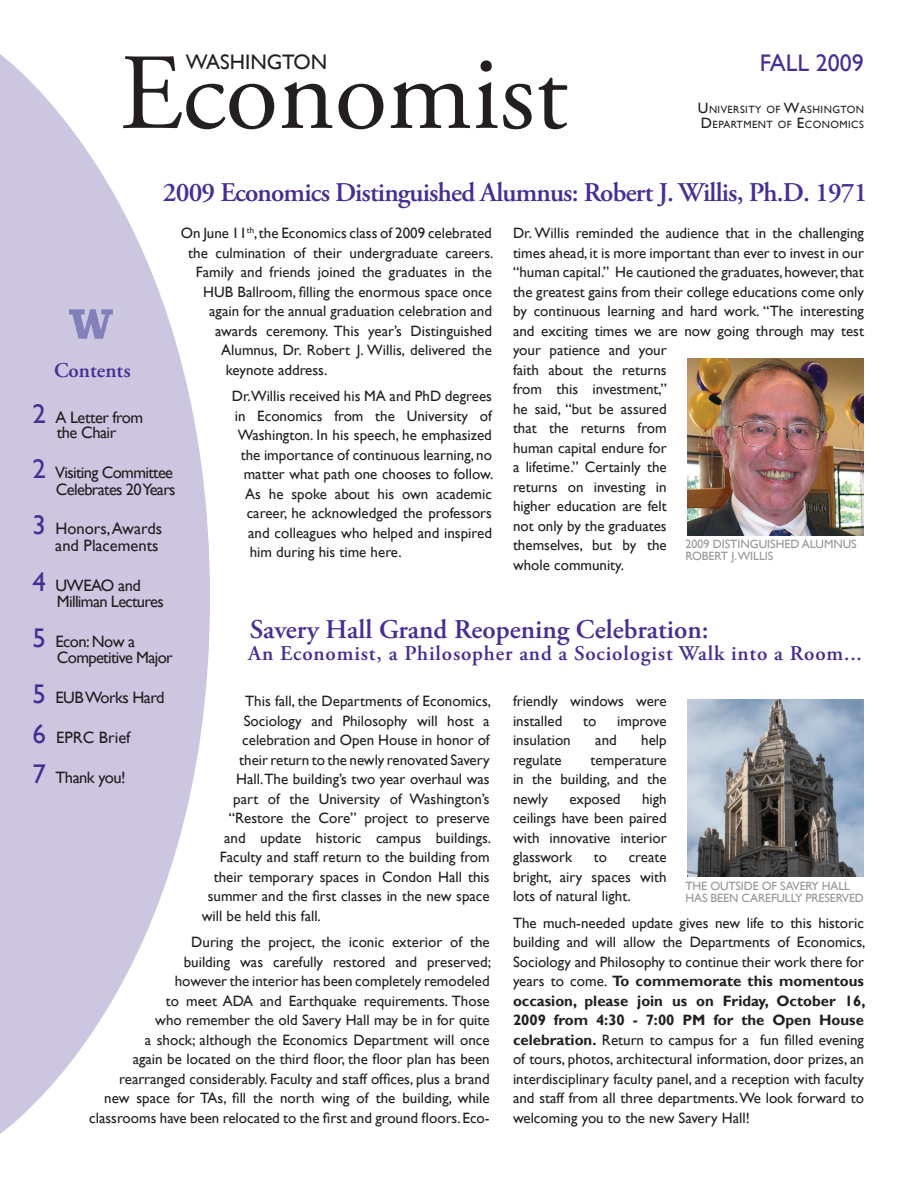
<style>
.page{position:relative;width:918px;height:1188px;background:#fff}
.page>*{position:absolute;margin:0;border:0;box-sizing:border-box;transform-origin:0 0}
.t1{font:108px "Adobe Garamond Pro";color:#231f20}
.t2{font:600 27px "Adobe Garamond Pro";letter-spacing:-.03em;color:#482e92}
.t3{font:600 27px "Adobe Garamond Pro";color:#482e92}
.t4{font:24px "Gill Sans";color:#482e92}
.t5{font:600 21px "Adobe Garamond Pro";letter-spacing:.04em;color:#482e92}
.t6{font:21px "Gill Sans";color:#231f20}
.t7{font:600 21px "Adobe Garamond Pro";color:#482e92}
.t8{font:16.5px/16.5px "Gill Sans";letter-spacing:-.04em;color:#231f20}
.t9{font:16.5px/16.5px "Gill Sans";color:#231f20;text-align:right}
.t10{font:15px/19.5px "Gill Sans";color:#231f20;text-align:justify}
.t11{font:12px/12px "Gill Sans";letter-spacing:-.01em;color:#939598}
.t12{font:10.5px/15px "Gill Sans";letter-spacing:.045em;color:#231f20}
.s1{font-size:15px}
.s2{font-size:27px;color:#482e92}
.s3{font-weight:700}
</style>
<div class="page">
<svg style="left:0;top:54px;width:210px;height:1080px;fill:#cdc6e1"></svg>
<img style="left:687px;top:699px;width:177px;height:177px">
<img style="left:687px;top:359px;width:177px;height:177px">
<svg style="left:69px;top:309px;width:44px;height:30px"></svg>
<h3 class="t6" style="left:186px;top:49px;width:143px">WASHINGTON</h3>
<h1 class="t1" style="left:120px;top:29px;width:450px">economist</h1>
<h3 class="t4" style="left:760px;top:49px;width:106px">FALL 2009</h3>
<p class="t12" style="left:698px;top:102px;width:168px"><span class="s1">U</span>NIVERSITY OF <span class="s1">W</span>ASHINGTON<br><span class="s1">D</span>EPARTMENT OF <span class="s1">E</span>CONOMICS</p>
<h2 class="t2" style="left:163px;top:177px;width:706px">2009 Economics Distinguished Alumnus: Robert J. Willis, Ph.D. 1971</h2>
<p class="t10" style="left:181px;top:224px;width:313px">On June 11<sup>th</sup>, the Economics class of 2009 celebrated</p>
<p class="t10" style="left:188px;top:243px;width:307px">the culmination of their undergraduate careers.</p>
<p class="t10" style="left:196px;top:263px;width:298px">Family and friends joined the graduates in the</p>
<p class="t10" style="left:203px;top:282px;width:290px">HUB Ballroom, filling the enormous space once</p>
<p class="t10" style="left:209px;top:302px;width:284px">again for the annual graduation celebration and</p>
<p class="t10" style="left:215px;top:321px;width:278px">awards ceremony. This year’s Distinguished</p>
<p class="t10" style="left:221px;top:341px;width:272px">Alumnus, Dr. Robert J. Willis, delivered the</p>
<p class="t10" style="left:226px;top:360px;width:103px">keynote address.</p>
<p class="t10" style="left:232px;top:387px;width:262px">Dr.Willis received his MA and PhD degrees</p>
<p class="t10" style="left:235px;top:406px;width:259px">in Economics from the University of</p>
<p class="t10" style="left:238px;top:426px;width:256px">Washington. In his speech, he emphasized</p>
<p class="t10" style="left:241px;top:445px;width:253px">the importance of continuous learning, no</p>
<p class="t10" style="left:244px;top:465px;width:251px">matter what path one chooses to follow.</p>
<p class="t10" style="left:245px;top:484px;width:248px">As he spoke about his own academic</p>
<p class="t10" style="left:247px;top:504px;width:247px">career, he acknowledged the professors</p>
<p class="t10" style="left:248px;top:523px;width:245px">and colleagues who helped and inspired</p>
<p class="t10" style="left:250px;top:543px;width:153px">him during his time here.</p>
<p class="t10" style="left:513px;top:224px;width:352px;text-align:left">Dr. Willis reminded the audience that in the challenging times ahead, it is more important than ever to invest in our “human capital.” He cautioned the graduates, however, that the greatest gains from their college educations come only by continuous learning and hard work. “The interesting and exciting times we are now going through may test your patience and your<br>faith about the returns<br>from this investment,”<br>he said, “but be assured<br>that the returns from<br>human capital endure for<br>a lifetime.” Certainly the<br>returns on investing in<br>higher education are felt<br>not only by the graduates<br>themselves, but by the<br>whole community.</p>
<h3 class="t7" style="left:54px;top:358px;width:78px">Contents</h3>
<p class="t8" style="left:32px;top:411px;width:112px;line-height:15px;text-align:center"><span class="s2">2</span> A Letter from the Chair</p>
<p class="t8" style="left:32px;top:465px;width:145px;text-align:right"><span class="s2">2</span> Visiting Committee<br>Celebrates 20 Years</p>
<p class="t9" style="left:32px;top:521px;width:131px"><span class="s2">3</span> Honors, Awards and Placements</p>
<p class="t8" style="left:57px;top:577px;width:108px;text-indent:-25px"><span class="s2">4</span> UWEAO and<br>Milliman Lectures</p>
<p class="t8" style="left:57px;top:633px;width:117px;text-indent:-25px"><span class="s2">5</span> Econ: Now a<br>Competitive Major</p>
<p class="t8" style="left:32px;top:690px;width:134px"><span class="s2">5</span> EUB Works Hard</p>
<p class="t9" style="left:32px;top:729px;width:100px"><span class="s2">6</span> EPRC Brief</p>
<p class="t8" style="left:32px;top:769px;width:95px"><span class="s2">7</span> Thank you!</p>
<p class="t11" style="left:686px;top:538px;width:173px">2009 DISTINGUISHED ALUMNUS<br>ROBERT J.WILLIS</p>
<h2 class="t3" style="left:250px;top:613px;width:460px">Savery Hall Grand Reopening Celebration:</h2>
<h3 class="t5" style="left:248px;top:641px;width:615px">An Economist, a Philosopher and a Sociologist Walk into a Room...</h3>
<p class="t10" style="left:245px;top:692px;width:247px">This fall, the Departments of Economics,</p>
<p class="t10" style="left:244px;top:711px;width:247px">Sociology and Philosophy will host a</p>
<p class="t10" style="left:242px;top:731px;width:249px">celebration and Open House in honor of</p>
<p class="t10" style="left:239px;top:750px;width:252px">their return to the newly renovated Savery</p>
<p class="t10" style="left:236px;top:770px;width:255px">Hall. The building’s two year overhaul was</p>
<p class="t10" style="left:233px;top:789px;width:258px">part of the University of Washington’s</p>
<p class="t10" style="left:229px;top:809px;width:262px">“Restore the Core” project to preserve</p>
<p class="t10" style="left:224px;top:828px;width:268px">and update historic campus buildings.</p>
<p class="t10" style="left:220px;top:848px;width:271px">Faculty and staff return to the building from</p>
<p class="t10" style="left:214px;top:867px;width:277px">their temporary spaces in Condon Hall this</p>
<p class="t10" style="left:208px;top:887px;width:283px">summer and the first classes in the new space</p>
<p class="t10" style="left:202px;top:906px;width:121px">will be held this fall.</p>
<p class="t10" style="left:89px;top:933px;width:403px;text-align:right">During the project, the iconic exterior of the<br>building was carefully restored and preserved;<br>however the interior has been completely remodeled<br>to meet ADA and Earthquake requirements. Those<br>who remember the old Savery Hall may be in for quite<br>a shock; although the Economics Department will once<br>again be located on the third floor, the floor plan has been rearranged considerably. Faculty and staff offices, plus a brand<br>new space for TAs, fill the north wing of the building, while classrooms have been relocated to the first and ground floors. Eco-</p>
<p class="t10" style="left:513px;top:692px;width:155px">friendly windows were installed</p>
<p class="t10" style="left:583px;top:711px;width:15px">to</p>
<p class="t10" style="left:617px;top:711px;width:51px">improve</p>
<p class="t10" style="left:513px;top:731px;width:59px">insulation</p>
<p class="t10" style="left:595px;top:731px;width:23px">and</p>
<p class="t10" style="left:641px;top:731px;width:27px">help</p>
<p class="t10" style="left:513px;top:750px;width:50px">regulate</p>
<p class="t10" style="left:513px;top:750px;width:155px;text-indent:78px">temperature in the building, and the newly</p>
<p class="t10" style="left:513px;top:789px;width:155px;text-indent:129px">high ceilings have been paired with innovative interior glasswork</p>
<p class="t10" style="left:569px;top:789px;width:53px">exposed</p>
<p class="t10" style="left:513px;top:848px;width:155px;text-indent:116px">create bright, airy spaces with lots of natural light.</p>
<p class="t10" style="left:513px;top:913px;width:354px">The much-needed update gives new life to this historic building and will allow the Departments of Economics, Sociology and Philosophy to continue their work there for years to come. <span class="s3">To commemorate this momentous occasion, please join us on Friday, October 16, 2009 from 4:30 - 7:00 PM for the Open House celebration.</span> Return to campus for a fun filled evening of tours, photos, architectural information, door prizes, an interdisciplinary faculty panel, and a reception with faculty and staff from all three departments. We look forward to welcoming you to the new Savery Hall!</p>
<p class="t10" style="left:594px;top:848px;width:15px">to</p>
<p class="t11" style="left:686px;top:880px;width:180px">THE OUTSIDE OF SAVERY HALL<br>HAS BEEN CAREFULLY PRESERVED</p>
</div>
